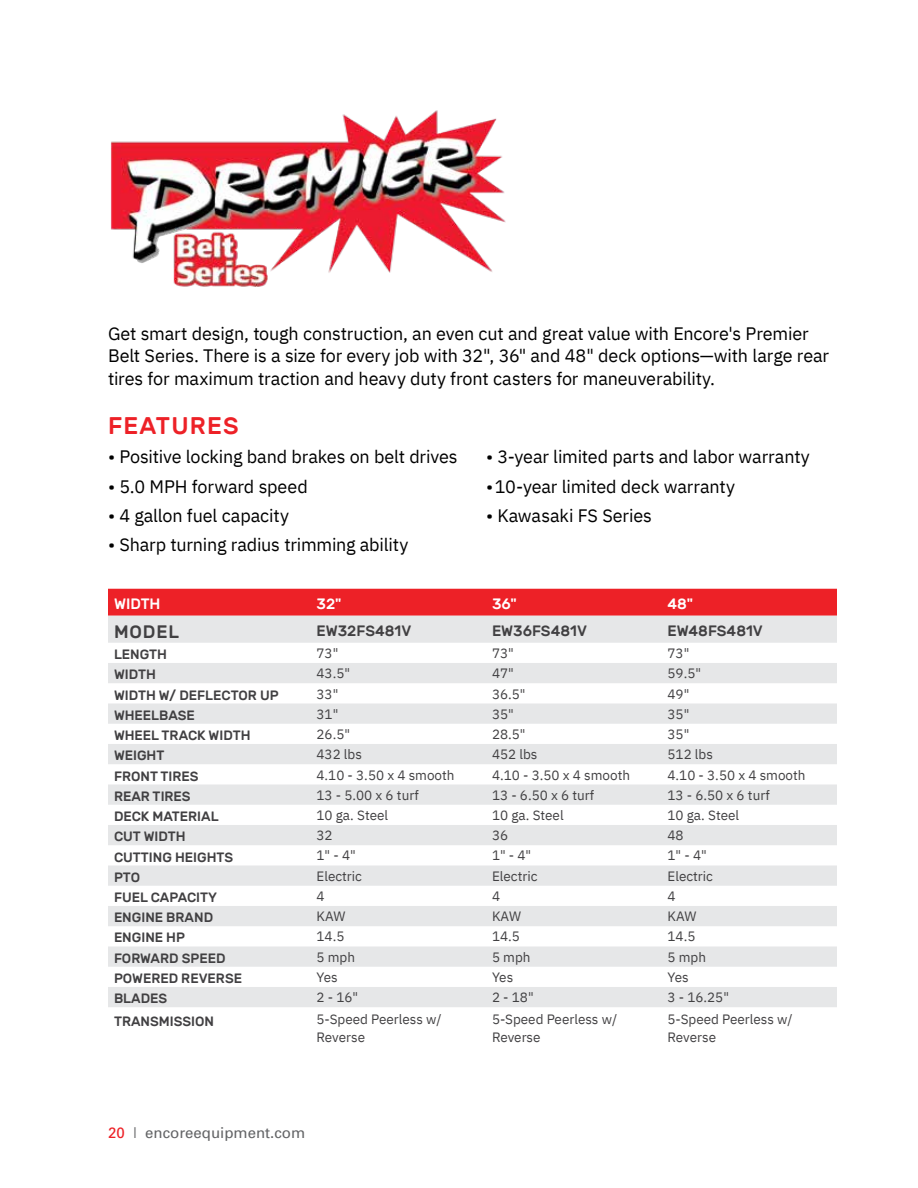
<style>
.page{position:relative;width:918px;height:1188px;background:#fff}
.page>*{position:absolute;margin:0;border:0;box-sizing:border-box;transform-origin:0 0}
.t1{font:500 24px "Rubik";letter-spacing:.05em;color:#ed2127}
.t2{font:18px/22.5px "IBM Plex Sans";letter-spacing:-.01em;color:#000}
.t3{font:500 18px "Rubik";letter-spacing:.05em;color:#414042}
.t4{font:500 15px "Rubik";color:#414042}
.t5{font:15px "Univers";color:#636466}
.t6{font:500 15px "Rubik";color:#fff}
.t7{font:13.5px/18px "IBM Plex Sans";color:#414042}
.t8{font:500 13.5px "Rubik";color:#414042}
.s1{color:#ed2127}
</style>
<div class="page">
<div style="left:108px;top:589px;width:729px;height:27px;background:#ed2127"></div>
<svg style="left:108px;top:616px;width:729px;height:391px;fill:#e6e7e8"></svg>
<img style="left:111px;top:110px;width:395px;height:177px">
<p class="t2" style="left:108px;top:321px;width:723px">Get smart design, tough construction, an even cut and great value with Encore's Premier<br>Belt Series. There is a size for every job with 32", 36" and 48" deck options—with large rear tires for maximum traction and heavy duty front casters for maneuverability.</p>
<h1 class="t1" style="left:108px;top:412px;width:132px">FEATURES</h1>
<p class="t2" style="left:108px;top:444px;width:351px">• Positive locking band brakes on belt drives</p>
<p class="t2" style="left:108px;top:473px;width:201px">• 5.0 MPH forward speed</p>
<p class="t2" style="left:108px;top:503px;width:183px">• 4 gallon fuel capacity</p>
<p class="t2" style="left:108px;top:532px;width:302px">• Sharp turning radius trimming ability</p>
<p class="t2" style="left:486px;top:444px;width:325px">• 3-year limited parts and labor warranty</p>
<p class="t2" style="left:486px;top:473px;width:251px">• 10-year limited deck warranty</p>
<p class="t2" style="left:486px;top:503px;width:168px">• Kawasaki FS Series</p>
<p class="t6" style="left:114px;top:596px;width:48px">WIDTH</p>
<p class="t6" style="left:316px;top:596px;width:27px">32"</p>
<p class="t6" style="left:492px;top:596px;width:26px">36"</p>
<p class="t6" style="left:668px;top:596px;width:27px">48"</p>
<p class="t3" style="left:114px;top:621px;width:67px">MODEL</p>
<p class="t4" style="left:316px;top:623px;width:96px">EW32FS481V</p>
<p class="t4" style="left:492px;top:623px;width:96px">EW36FS481V</p>
<p class="t4" style="left:668px;top:623px;width:97px">EW48FS481V</p>
<p class="t8" style="left:114px;top:647px;width:55px">LENGTH</p>
<p class="t7" style="left:316px;top:643px;width:23px">73"</p>
<p class="t7" style="left:492px;top:643px;width:23px">73"</p>
<p class="t7" style="left:668px;top:643px;width:23px">73"</p>
<p class="t8" style="left:114px;top:667px;width:43px">WIDTH</p>
<p class="t7" style="left:316px;top:663px;width:35px">43.5"</p>
<p class="t7" style="left:492px;top:663px;width:23px">47"</p>
<p class="t7" style="left:668px;top:663px;width:35px">59.5"</p>
<p class="t8" style="left:114px;top:687px;width:166px">WIDTH W/ DEFLECTOR UP</p>
<p class="t7" style="left:316px;top:684px;width:23px">33"</p>
<p class="t7" style="left:492px;top:684px;width:35px">36.5"</p>
<p class="t7" style="left:668px;top:684px;width:23px">49"</p>
<p class="t8" style="left:114px;top:708px;width:82px">WHEELBASE</p>
<p class="t7" style="left:316px;top:704px;width:23px">31"</p>
<p class="t7" style="left:492px;top:704px;width:23px">35"</p>
<p class="t7" style="left:668px;top:704px;width:23px">35"</p>
<p class="t8" style="left:114px;top:728px;width:138px">WHEEL TRACK WIDTH</p>
<p class="t7" style="left:316px;top:724px;width:35px">26.5"</p>
<p class="t7" style="left:492px;top:724px;width:35px">28.5"</p>
<p class="t7" style="left:668px;top:724px;width:23px">35"</p>
<p class="t8" style="left:114px;top:748px;width:52px">WEIGHT</p>
<p class="t7" style="left:316px;top:744px;width:47px">432 lbs</p>
<p class="t7" style="left:492px;top:744px;width:47px">452 lbs</p>
<p class="t7" style="left:668px;top:744px;width:47px">512 lbs</p>
<p class="t8" style="left:114px;top:768px;width:86px">FRONT TIRES</p>
<p class="t7" style="left:316px;top:765px;width:140px">4.10 - 3.50 x 4 smooth</p>
<p class="t7" style="left:492px;top:765px;width:140px">4.10 - 3.50 x 4 smooth</p>
<p class="t7" style="left:668px;top:765px;width:140px">4.10 - 3.50 x 4 smooth</p>
<p class="t8" style="left:114px;top:789px;width:78px">REAR TIRES</p>
<p class="t7" style="left:316px;top:785px;width:104px">13 - 5.00 x 6 turf</p>
<p class="t7" style="left:492px;top:785px;width:104px">13 - 6.50 x 6 turf</p>
<p class="t7" style="left:668px;top:785px;width:104px">13 - 6.50 x 6 turf</p>
<p class="t8" style="left:114px;top:809px;width:106px">DECK MATERIAL</p>
<p class="t7" style="left:316px;top:805px;width:73px">10 ga. Steel</p>
<p class="t7" style="left:492px;top:805px;width:73px">10 ga. Steel</p>
<p class="t7" style="left:668px;top:805px;width:73px">10 ga. Steel</p>
<p class="t8" style="left:114px;top:829px;width:73px">CUT WIDTH</p>
<p class="t7" style="left:316px;top:825px;width:18px">32</p>
<p class="t7" style="left:492px;top:825px;width:18px">36</p>
<p class="t7" style="left:668px;top:825px;width:18px">48</p>
<p class="t8" style="left:114px;top:849px;width:121px">CUTTING HEIGHTS</p>
<p class="t7" style="left:316px;top:846px;width:41px">1" - 4"</p>
<p class="t7" style="left:492px;top:846px;width:41px">1" - 4"</p>
<p class="t7" style="left:668px;top:846px;width:41px">1" - 4"</p>
<p class="t8" style="left:114px;top:869px;width:28px">PTO</p>
<p class="t7" style="left:316px;top:866px;width:47px">Electric</p>
<p class="t7" style="left:492px;top:866px;width:47px">Electric</p>
<p class="t7" style="left:668px;top:866px;width:47px">Electric</p>
<p class="t8" style="left:114px;top:890px;width:105px">FUEL CAPACITY</p>
<p class="t7" style="left:316px;top:886px;width:10px">4</p>
<p class="t7" style="left:492px;top:886px;width:10px">4</p>
<p class="t7" style="left:668px;top:886px;width:10px">4</p>
<p class="t8" style="left:114px;top:910px;width:101px">ENGINE BRAND</p>
<p class="t7" style="left:316px;top:906px;width:31px">KAW</p>
<p class="t7" style="left:492px;top:906px;width:31px">KAW</p>
<p class="t7" style="left:668px;top:906px;width:31px">KAW</p>
<p class="t8" style="left:114px;top:930px;width:73px">ENGINE HP</p>
<p class="t7" style="left:316px;top:927px;width:29px">14.5</p>
<p class="t7" style="left:492px;top:927px;width:29px">14.5</p>
<p class="t7" style="left:668px;top:927px;width:29px">14.5</p>
<p class="t8" style="left:114px;top:950px;width:113px">FORWARD SPEED</p>
<p class="t7" style="left:316px;top:947px;width:40px">5 mph</p>
<p class="t7" style="left:492px;top:947px;width:40px">5 mph</p>
<p class="t7" style="left:668px;top:947px;width:40px">5 mph</p>
<p class="t8" style="left:114px;top:971px;width:130px">POWERED REVERSE</p>
<p class="t7" style="left:316px;top:967px;width:23px">Yes</p>
<p class="t7" style="left:492px;top:967px;width:23px">Yes</p>
<p class="t7" style="left:668px;top:967px;width:23px">Yes</p>
<p class="t8" style="left:114px;top:991px;width:55px">BLADES</p>
<p class="t7" style="left:316px;top:987px;width:43px">2 - 16"</p>
<p class="t7" style="left:492px;top:987px;width:43px">2 - 18"</p>
<p class="t7" style="left:668px;top:987px;width:63px">3 - 16.25"</p>
<p class="t8" style="left:114px;top:1014px;width:102px">TRANSMISSION</p>
<p class="t7" style="left:316px;top:1009px;width:127px">5-Speed Peerless w/<br>Reverse</p>
<p class="t7" style="left:492px;top:1009px;width:127px">5-Speed Peerless w/<br>Reverse</p>
<p class="t7" style="left:668px;top:1009px;width:127px">5-Speed Peerless w/<br>Reverse</p>
<p class="t5" style="left:108px;top:1124px;width:199px"><span class="s1">20</span> | encoreequipment.com</p>
</div>
